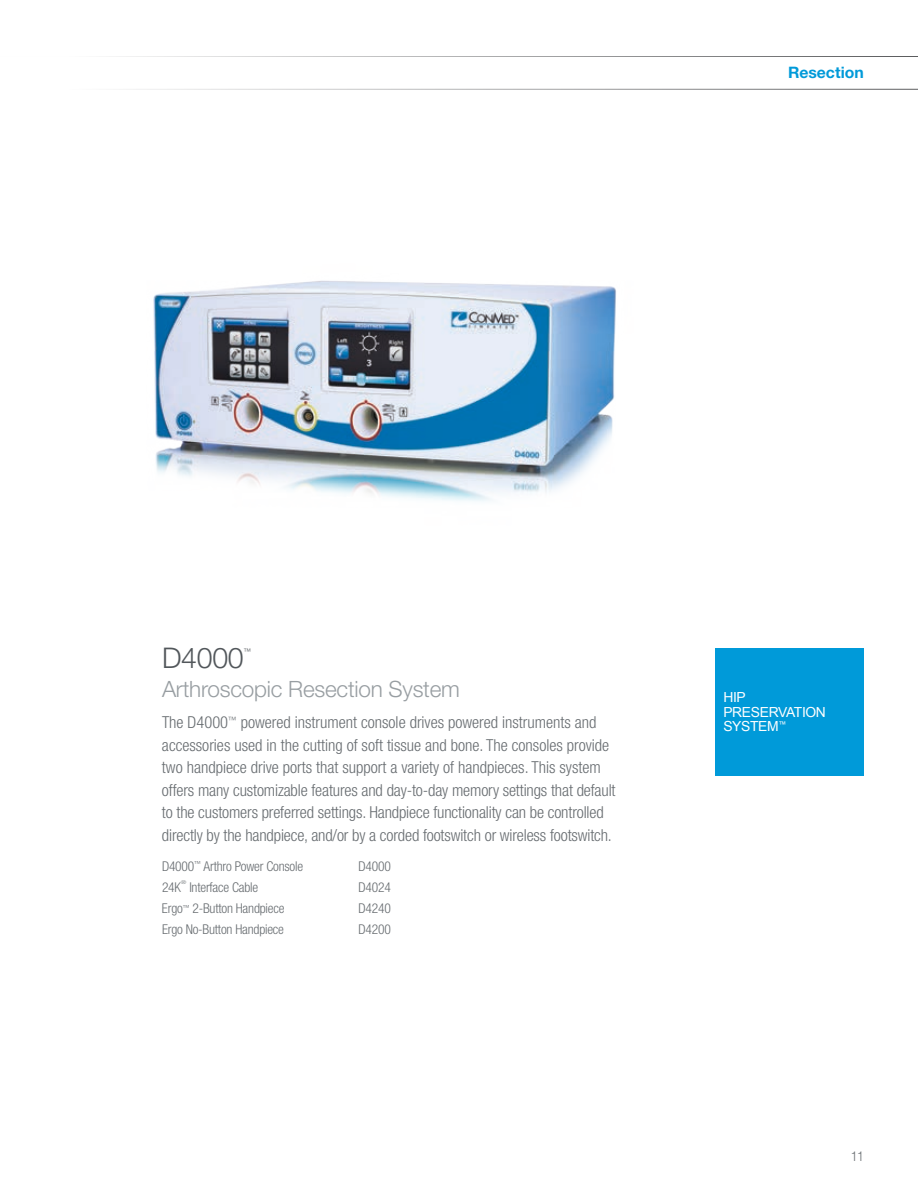
<style>
.page{position:relative;width:918px;height:1188px;background:#fff}
.page>*{position:absolute;margin:0;border:0;box-sizing:border-box;transform-origin:0 0}
.t1{font:300 28.5px "Helvetica Neue LT Std";letter-spacing:-.01em;color:#52575b}
.t2{font:300 22.5px "Helvetica Neue LT Std";letter-spacing:-.01em;color:#989ea2}
.t3{font:300 condensed 16.5px/22.5px "Helvetica Neue LT Std";letter-spacing:-.01em;color:#686d71}
.t4{font:700 15.75px "Helvetica Neue LT Std";color:#009ad9}
.t5{font:13.8px/14.5px "Arial";letter-spacing:-.025em;color:#fff}
.t6{font:300 condensed 13.5px "Helvetica Neue LT Std";letter-spacing:-.015em;color:#686d71}
.t7{font:300 7.65px "Helvetica Neue LT Std";color:#52575b}
.t8{font:300 condensed 5.25px "Helvetica Neue LT Std";color:#686d71;scale:1.33 1}
</style>
<div class="page">
<hr style="left:0;top:89px;width:918px;height:1px;background:#58595b">
<hr style="left:0;top:56px;width:918px;height:1px;background:#58595b">
<div style="left:716px;top:648px;width:148px;height:128px;background:#009ad9"></div>
<img style="left:153px;top:280px;width:463px;height:222px">
<p class="t4" style="left:788px;top:63px;width:77px">Resection</p>
<h1 class="t1" style="left:162px;top:641px;width:83px">D4000</h1>
<p class="t7" style="left:243px;top:647px;width:9px">™</p>
<h2 class="t2" style="left:162px;top:675px;width:299px">Arthroscopic Resection System</h2>
<p class="t3" style="left:162px;top:711px;width:455px">The D4000<sup>™</sup> powered instrument console drives powered instruments and accessories used in the cutting of soft tissue and bone. The consoles provide two handpiece drive ports that support a variety of handpieces. This system offers many customizable features and day-to-day memory settings that default to the customers preferred settings. Handpiece functionality can be controlled directly by the handpiece, and/or by a corded footswitch or wireless footswitch.</p>
<p class="t6" style="left:162px;top:858px;width:143px">D4000<sup>™</sup> Arthro Power Console</p>
<p class="t6" style="left:359px;top:858px;width:34px">D4000</p>
<p class="t6" style="left:162px;top:879px;width:21px">24K</p>
<p class="t8" style="left:181px;top:879px;width:6px">®</p>
<p class="t6" style="left:189px;top:879px;width:70px">Interface Cable</p>
<p class="t6" style="left:359px;top:879px;width:34px">D4024</p>
<p class="t6" style="left:162px;top:900px;width:124px">Ergo<sup>™</sup> 2-Button Handpiece</p>
<p class="t6" style="left:359px;top:900px;width:34px">D4240</p>
<p class="t6" style="left:162px;top:921px;width:124px">Ergo No-Button Handpiece</p>
<p class="t6" style="left:359px;top:921px;width:34px">D4200</p>
<p class="t5" style="left:723px;top:690px;width:104px">HIP<br>PRESERVATION<br>SYSTEM<sup>™</sup></p>
<p class="t6" style="left:851px;top:1148px;width:14px">11</p>
</div>
